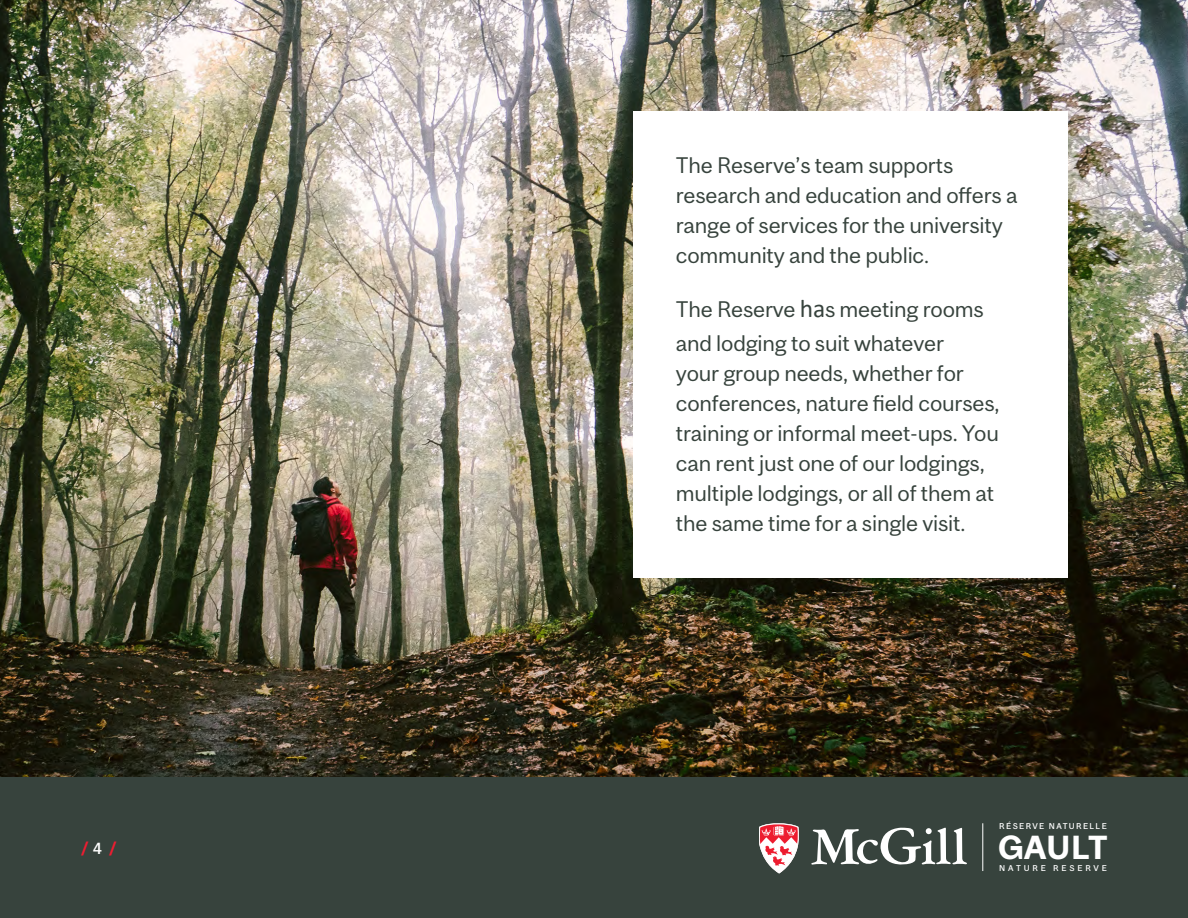
<style>
.page{position:relative;width:1188px;height:918px;background:#fff}
.page>*{position:absolute;margin:0;border:0;box-sizing:border-box;transform-origin:0 0}
.t1{font:700 31.05px "Mc Gill Sans";color:#fff}
.t2{font:21px/30px "Mc Gill Sans";letter-spacing:-.01em;color:#37433d}
.t3{font:700 15px "Mc Gill Sans";color:#ed1d31}
.t4{font:500 7.8px "Mc Gill Sans";letter-spacing:.17em;color:#fff}
.t5{font:500 7.8px "Mc Gill Sans";letter-spacing:.355em;color:#fff}
.s1{font-weight:500;color:#fff}
.s2{font-family:"Calibri";font-size:25.5px}
</style>
<div class="page">
<img style="left:0;top:0;width:1188px;height:777px">
<div style="left:633px;top:111px;width:435px;height:467px;background:#fff"></div>
<div style="left:0;top:777px;width:1188px;height:141px;background:#37433d"></div>
<hr style="left:983px;top:823px;width:1px;height:48px;background:#fff">
<svg style="left:811px;top:827px;width:156px;height:38px"></svg>
<svg style="left:759px;top:824px;width:40px;height:49px"></svg>
<p class="t3" style="left:81px;top:839px;width:37px">/ <span class="s1">4</span> /</p>
<p class="t2" style="left:676px;top:150px;width:343px">The Reserve’s team supports research and education and offers a range of services for the university community and the public.</p>
<p class="t2" style="left:676px;top:293px;width:310px;line-height:33.3px">The Reserve <span class="s2">ha</span>s meeting rooms and lodging to suit whatever</p>
<p class="t2" style="left:676px;top:358px;width:325px">your group needs, whether for conferences, nature field courses, training or informal meet-ups. You can rent just one of our lodgings, multiple lodgings, or all of them at the same time for a single visit.</p>
<p class="t4" style="left:999px;top:821px;width:109px">RÉSERVE NATURELLE</p>
<h1 class="t1" style="left:998px;top:828px;width:111px">GAULT</h1>
<p class="t5" style="left:999px;top:864px;width:109px">NATURE RESERVE</p>
</div>
